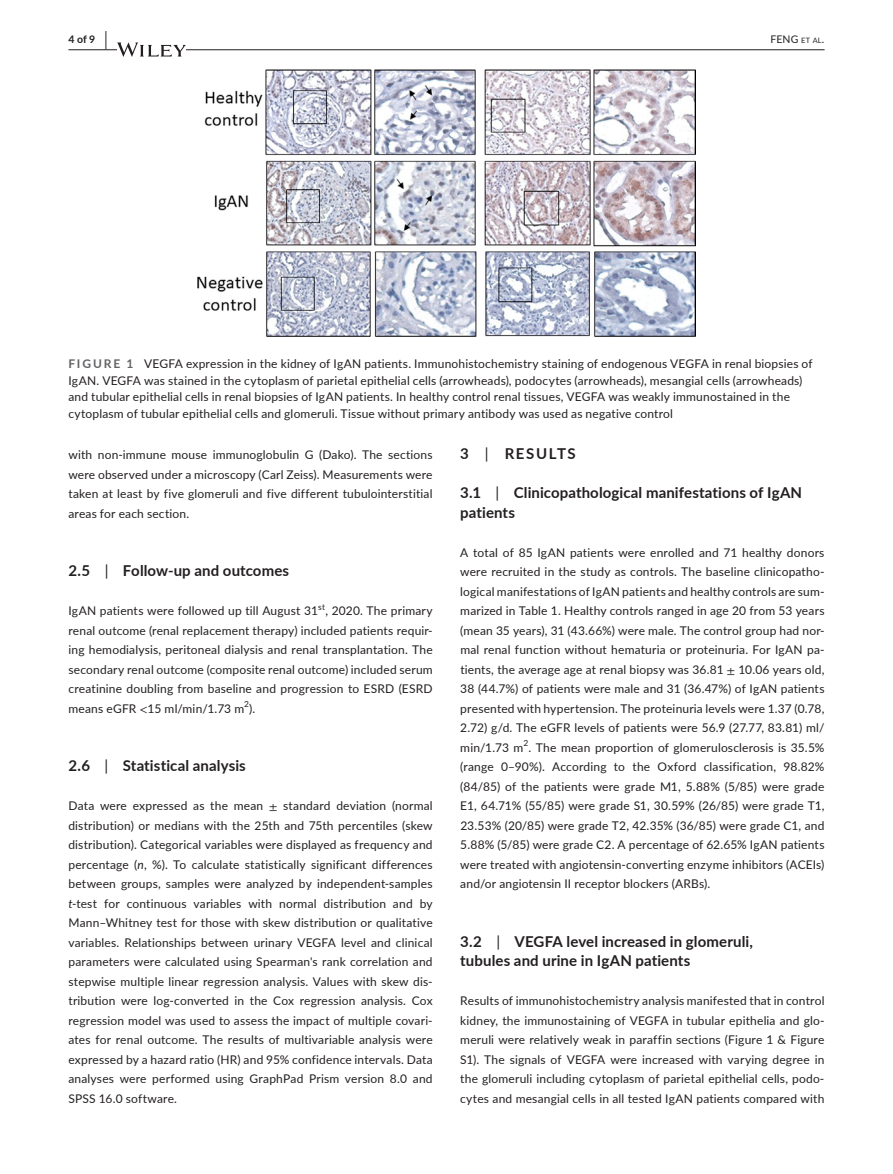
<style>
.page{position:relative;width:893px;height:1174px;background:#fff}
.page>*{position:absolute;margin:0;border:0;box-sizing:border-box;transform-origin:0 0}
.t1{font:700 15px/19.5px "Lato";letter-spacing:.005em;color:#231f20}
.t2{font:700 15px "Lato";letter-spacing:.105em;color:#231f20}
.t3{font:12px/19.5px "Lato";letter-spacing:.015em;color:#231f20;text-align:justify}
.t4{font:10.5px "Lato";color:#231f20}
.t5{font:700 10.5px "Lato";color:#231f20}
.t6{font:8.4px "Lato";color:#231f20}
.s1{font-size:19.5px}
.s2{font-size:7.35px}
.s3{font-weight:700;color:#636366}
.s4{font-weight:400}
.s5{font-family:"STIX"}
.s6{font-style:italic}
</style>
<div class="page">
<hr style="left:68px;top:49px;width:756px;height:1px;background:#231f20">
<svg style="left:117px;top:42px;width:69px;height:15px"></svg>
<img style="left:198px;top:69px;width:497px;height:267px">
<p class="t5" style="left:68px;top:31px;width:40px">4 of 9 <span class="s1">|</span></p>
<p class="t4" style="left:770px;top:31px;width:56px">FENG <span class="s2">et al</span>.</p>
<p class="t3" style="left:68px;top:355px;width:746px;line-height:16.5px;text-align:left"><span class="s3">FIGURE 1</span> VEGFA expression in the kidney of IgAN patients. Immunohistochemistry staining of endogenous VEGFA in renal biopsies of IgAN. VEGFA was stained in the cytoplasm of parietal epithelial cells (arrowheads), podocytes (arrowheads), mesangial cells (arrowheads) and tubular epithelial cells in renal biopsies of IgAN patients. In healthy control renal tissues, VEGFA was weakly immunostained in the cytoplasm of tubular epithelial cells and glomeruli. Tissue without primary antibody was used as negative control</p>
<p class="t3" style="left:68px;top:444px;width:366px">with non-immune mouse immunoglobulin G (Dako). The sections were observed under a microscopy (Carl Zeiss). Measurements were taken at least by five glomeruli and five different tubulointerstitial areas for each section.</p>
<p class="t1" style="left:68px;top:560px;width:222px">2.5 <span class="s4">|</span> Follow-up and outcomes</p>
<p class="t3" style="left:68px;top:600px;width:251px">IgAN patients were followed up till August 31</p>
<p class="t6" style="left:318px;top:601px;width:8px">st</p>
<p class="t3" style="left:68px;top:600px;width:366px;text-indent:257px">, 2020. The primary renal outcome (renal replacement therapy) included patients requir&shy;ing hemodialysis, peritoneal dialysis and renal transplantation. The secondary renal outcome (composite renal outcome) included serum creatinine doubling from baseline and progression to ESRD (ESRD means eGFR <span class="s5">&lt;</span>15 ml/min/1.73 m ).</p>
<p class="t6" style="left:244px;top:698px;width:6px">2</p>
<p class="t1" style="left:68px;top:755px;width:179px">2.6 <span class="s4">|</span> Statistical analysis</p>
<p class="t3" style="left:68px;top:795px;width:366px">Data were expressed as the mean <span class="s5">±</span> standard deviation (normal distribution) or medians with the 25th and 75th percentiles (skew distribution). Categorical variables were displayed as frequency and percentage (<span class="s6">n</span>, %). To calculate statistically significant differences between groups, samples were analyzed by independent-samples <span class="s6">t</span>-test for continuous variables with normal distribution and by Mann–Whitney test for those with skew distribution or qualitative variables. Relationships between urinary VEGFA level and clinical parameters were calculated using Spearman's rank correlation and stepwise multiple linear regression analysis. Values with skew dis&shy;tribution were log-converted in the Cox regression analysis. Cox regression model was used to assess the impact of multiple covari&shy;ates for renal outcome. The results of multivariable analysis were expressed by a hazard ratio (HR) and 95% confidence intervals. Data analyses were performed using GraphPad Prism version 8.0 and SPSS 16.0 software.</p>
<p class="t2" style="left:460px;top:443px;width:117px">3 <span class="s4">|</span> RESULTS</p>
<p class="t1" style="left:460px;top:482px;width:343px">3.1 <span class="s4">|</span> Clinicopathological manifestations of IgAN patients</p>
<p class="t3" style="left:460px;top:542px;width:366px">A total of 85 IgAN patients were enrolled and 71 healthy donors were recruited in the study as controls. The baseline clinicopatho&shy;logical manifestations of IgAN patients and healthy controls are sum&shy;marized in Table 1. Healthy controls ranged in age 20 from 53 years (mean 35 years), 31 (43.66%) were male. The control group had nor&shy;mal renal function without hematuria or proteinuria. For IgAN pa&shy;tients, the average age at renal biopsy was 36.81 <span class="s5">±</span> 10.06 years old, 38 (44.7%) of patients were male and 31 (36.47%) of IgAN patients presented with hypertension. The proteinuria levels were 1.37 (0.78, 2.72) g/d. The eGFR levels of patients were 56.9 (27.77, 83.81) ml/ min/1.73 m . The mean proportion of glomerulosclerosis is 35.5%</p>
<p class="t6" style="left:523px;top:737px;width:6px">2</p>
<p class="t3" style="left:460px;top:756px;width:366px">(range 0–90%). According to the Oxford classification, 98.82% (84/85) of the patients were grade M1, 5.88% (5/85) were grade E1, 64.71% (55/85) were grade S1, 30.59% (26/85) were grade T1, 23.53% (20/85) were grade T2, 42.35% (36/85) were grade C1, and 5.88% (5/85) were grade C2. A percentage of 62.65% IgAN patients were treated with angiotensin-converting enzyme inhibitors (ACEIs) and/or angiotensin II receptor blockers (ARBs).</p>
<p class="t1" style="left:460px;top:931px;width:294px">3.2 <span class="s4">|</span> VEGFA level increased in glomeruli, tubules and urine in IgAN patients</p>
<p class="t3" style="left:460px;top:990px;width:366px">Results of immunohistochemistry analysis manifested that in control kidney, the immunostaining of VEGFA in tubular epithelia and glo&shy;meruli were relatively weak in paraffin sections (Figure 1 &amp; Figure S1). The signals of VEGFA were increased with varying degree in the glomeruli including cytoplasm of parietal epithelial cells, podo&shy;cytes and mesangial cells in all tested IgAN patients compared with</p>
</div>
